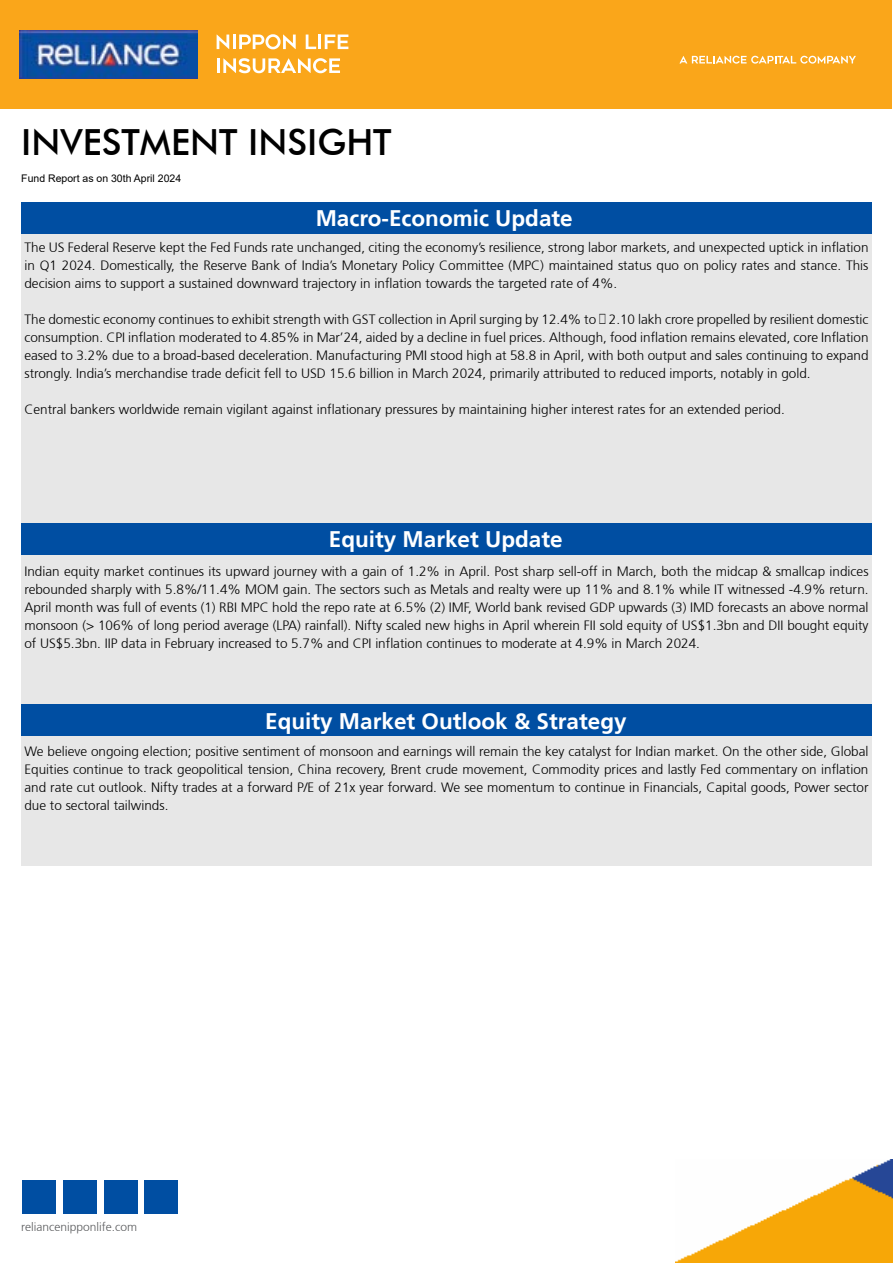
<style>
.page{position:relative;width:893px;height:1263px;background:#fff}
.page>*{position:absolute;margin:0;border:0;box-sizing:border-box;transform-origin:0 0}
.t1{font:500 36px "Futura BT";color:#000}
.t2{font:700 22.5px "Frutiger 65";color:#fff}
.t3{font:300 13.5px/18px "Frutiger 45";color:#000;text-align:justify}
.t4{font:300 12px "Frutiger 45";color:#58595b}
.t5{font:10.5px "Arial";color:#000}
</style>
<div class="page">
<img style="left:675px;top:1159px;width:218px;height:104px">
<div style="left:1px;top:1px;width:891px;height:108px;background:#faa61a"></div>
<img style="left:20px;top:30px;width:177px;height:49px">
<svg style="left:217px;top:35px;width:12px;height:14px"></svg>
<hr style="left:233px;top:35px;width:3px;height:14px;background:#fff">
<svg style="left:239px;top:34px;width:57px;height:15px"></svg>
<svg style="left:306px;top:35px;width:10px;height:14px"></svg>
<hr style="left:318px;top:35px;width:3px;height:14px;background:#fff">
<svg style="left:325px;top:35px;width:23px;height:14px"></svg>
<hr style="left:217px;top:58px;width:3px;height:15px;background:#fff">
<svg style="left:223px;top:58px;width:117px;height:15px"></svg>
<svg style="left:679px;top:56px;width:177px;height:8px"></svg>
<div style="left:63px;top:1180px;width:33px;height:34px;background:#004ea2"></div>
<div style="left:104px;top:1180px;width:33px;height:34px;background:#004ea2"></div>
<div style="left:145px;top:1180px;width:33px;height:34px;background:#004ea2"></div>
<div style="left:22px;top:1180px;width:33px;height:34px;background:#004ea2"></div>
<div style="left:21px;top:234px;width:851px;height:631px;background:#e7e7e7"></div>
<div style="left:21px;top:202px;width:851px;height:32px;background:#004ea2"></div>
<div style="left:21px;top:704px;width:851px;height:32px;background:#004ea2"></div>
<div style="left:21px;top:523px;width:851px;height:32px;background:#004ea2"></div>
<h1 class="t1" style="left:21px;top:120px;width:372px">INVESTMENT INSIGHT</h1>
<p class="t5" style="left:21px;top:171px;width:161px">Fund Report as on 30th April 2024</p>
<h2 class="t2" style="left:316px;top:205px;width:259px">Macro-Economic Update</h2>
<p class="t3" style="left:24px;top:239px;width:846px">The US Federal Reserve kept the Fed Funds rate unchanged, citing the economy’s resilience, strong labor markets, and unexpected uptick in inflation in Q1 2024. Domestically, the Reserve Bank of India’s Monetary Policy Committee (MPC) maintained status quo on policy rates and stance. This decision aims to support a sustained downward trajectory in inflation towards the targeted rate of 4%.</p>
<p class="t3" style="left:24px;top:311px;width:846px">The domestic economy continues to exhibit strength with GST collection in April surging by 12.4% to ₹ 2.10 lakh crore propelled by resilient domestic consumption. CPI inflation moderated to 4.85% in Mar’24, aided by a decline in fuel prices. Although, food inflation remains elevated, core Inflation eased to 3.2% due to a broad-based deceleration. Manufacturing PMI stood high at 58.8 in April, with both output and sales continuing to expand strongly. India’s merchandise trade deficit fell to USD 15.6 billion in March 2024, primarily attributed to reduced imports, notably in gold.</p>
<p class="t3" style="left:24px;top:401px;width:762px">Central bankers worldwide remain vigilant against inflationary pressures by maintaining higher interest rates for an extended period.</p>
<h2 class="t2" style="left:329px;top:526px;width:235px">Equity Market Update</h2>
<p class="t3" style="left:24px;top:563px;width:846px">Indian equity market continues its upward journey with a gain of 1.2% in April. Post sharp sell-off in March, both the midcap &amp; smallcap indices rebounded sharply with 5.8%/11.4% MOM gain. The sectors such as Metals and realty were up 11% and 8.1% while IT witnessed -4.9% return.<br>April month was full of events (1) RBI MPC hold the repo rate at 6.5% (2) IMF, World bank revised GDP upwards (3) IMD forecasts an above normal monsoon (&gt; 106% of long period average (LPA) rainfall). Nifty scaled new highs in April wherein FII sold equity of US$1.3bn and DII bought equity of US$5.3bn. IIP data in February increased to 5.7% and CPI inflation continues to moderate at 4.9% in March 2024.</p>
<h2 class="t2" style="left:265px;top:708px;width:363px">Equity Market Outlook &amp; Strategy</h2>
<p class="t3" style="left:24px;top:743px;width:846px">We believe ongoing election; positive sentiment of monsoon and earnings will remain the key catalyst for Indian market. On the other side, Global Equities continue to track geopolitical tension, China recovery, Brent crude movement, Commodity prices and lastly Fed commentary on inflation and rate cut outlook. Nifty trades at a forward P/E of 21x year forward. We see momentum to continue in Financials, Capital goods, Power sector due to sectoral tailwinds.</p>
<p class="t4" style="left:21px;top:1220px;width:117px">reliancenipponlife.com</p>
</div>
